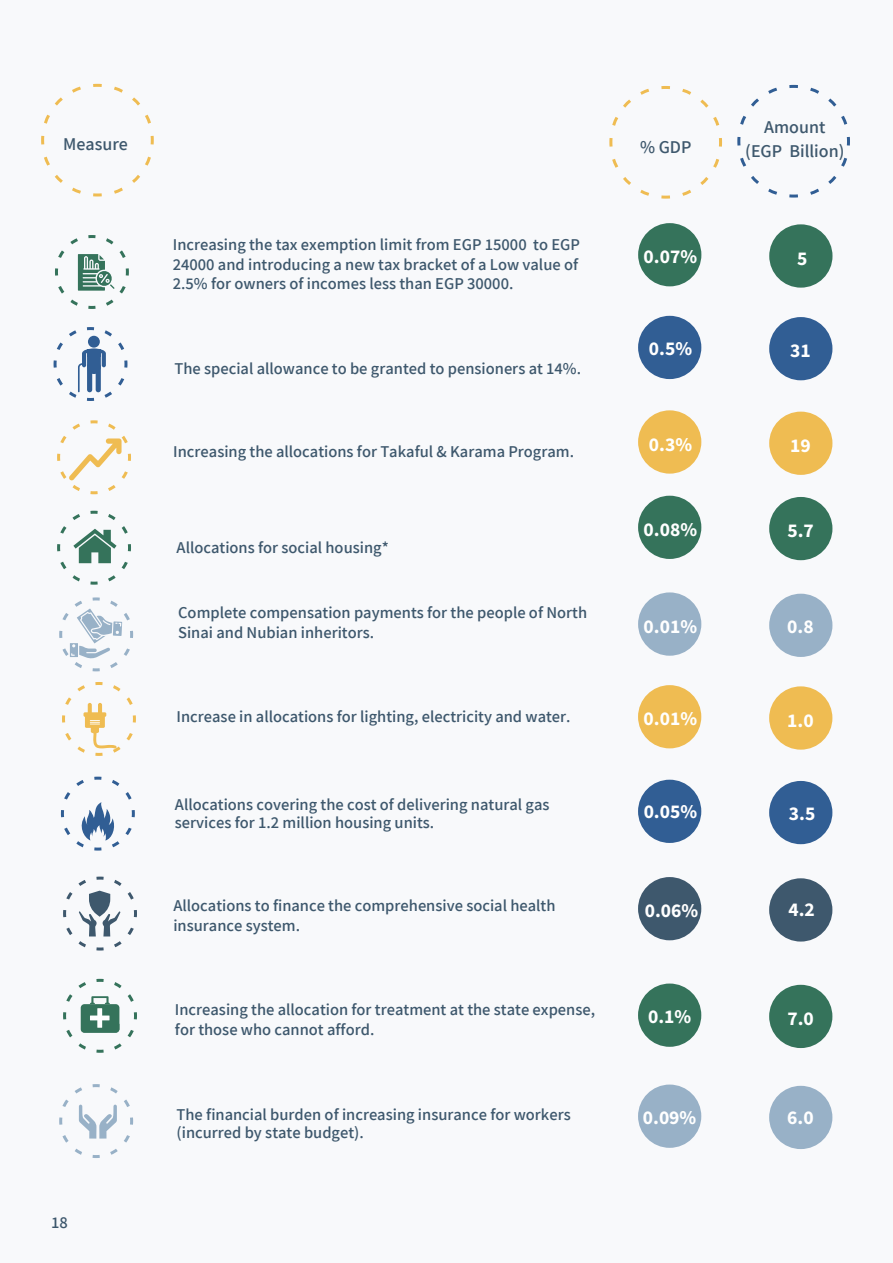
<style>
.page{position:relative;width:893px;height:1263px;background:#f8f9fb}
.page>*{position:absolute;margin:0;border:0;box-sizing:border-box;transform-origin:0 0}
.t1{font:700 19.5px "Mada";color:#fff}
.t2{font:18px "Mada";color:#3e586d}
.t3{font:16.5px/19.5px "Mada";color:#3e586d}
</style>
<div class="page">
<div style="left:638px;top:223px;width:63px;height:63px;background:#35735b;border-radius:50%"></div>
<div style="left:638px;top:592px;width:63px;height:64px;background:#98b1c7;border-radius:50%"></div>
<div style="left:638px;top:496px;width:63px;height:63px;background:#35735b;border-radius:50%"></div>
<div style="left:638px;top:877px;width:63px;height:63px;background:#3e586d;border-radius:50%"></div>
<div style="left:638px;top:983px;width:63px;height:64px;background:#35735b;border-radius:50%"></div>
<div style="left:638px;top:1084px;width:63px;height:64px;background:#98b1c7;border-radius:50%"></div>
<div style="left:638px;top:316px;width:63px;height:63px;background:#315e94;border-radius:50%"></div>
<div style="left:638px;top:685px;width:63px;height:63px;background:#efbc52;border-radius:50%"></div>
<div style="left:638px;top:410px;width:63px;height:64px;background:#efbc52;border-radius:50%"></div>
<div style="left:638px;top:780px;width:63px;height:63px;background:#315e94;border-radius:50%"></div>
<div style="left:769px;top:224px;width:63px;height:64px;background:#35735b;border-radius:50%"></div>
<div style="left:769px;top:594px;width:63px;height:63px;background:#98b1c7;border-radius:50%"></div>
<div style="left:769px;top:497px;width:63px;height:63px;background:#35735b;border-radius:50%"></div>
<div style="left:769px;top:878px;width:63px;height:63px;background:#3e586d;border-radius:50%"></div>
<div style="left:769px;top:985px;width:63px;height:63px;background:#35735b;border-radius:50%"></div>
<div style="left:769px;top:1086px;width:63px;height:63px;background:#98b1c7;border-radius:50%"></div>
<div style="left:769px;top:317px;width:63px;height:63px;background:#315e94;border-radius:50%"></div>
<div style="left:769px;top:686px;width:63px;height:64px;background:#efbc52;border-radius:50%"></div>
<div style="left:769px;top:412px;width:63px;height:63px;background:#efbc52;border-radius:50%"></div>
<div style="left:769px;top:781px;width:63px;height:63px;background:#315e94;border-radius:50%"></div>
<svg style="left:41px;top:83px;width:113px;height:114px"></svg>
<svg style="left:55px;top:235px;width:74px;height:74px"></svg>
<svg style="left:53px;top:327px;width:75px;height:74px"></svg>
<svg style="left:57px;top:420px;width:74px;height:75px"></svg>
<svg style="left:57px;top:510px;width:74px;height:75px"></svg>
<svg style="left:62px;top:682px;width:74px;height:74px"></svg>
<svg style="left:60px;top:776px;width:75px;height:75px"></svg>
<svg style="left:63px;top:978px;width:74px;height:75px"></svg>
<svg style="left:59px;top:1084px;width:75px;height:74px"></svg>
<svg style="left:609px;top:86px;width:113px;height:113px"></svg>
<svg style="left:737px;top:84px;width:113px;height:114px"></svg>
<svg style="left:59px;top:597px;width:75px;height:75px"></svg>
<svg style="left:63px;top:876px;width:74px;height:75px"></svg>
<p class="t2" style="left:63px;top:134px;width:66px">Measure</p>
<p class="t2" style="left:640px;top:137px;width:53px">% GDP</p>
<p class="t3" style="left:173px;top:236px;width:409px;text-align:justify">Increasing the tax exemption limit from EGP 15000 to EGP 24000 and introducing a new tax bracket of a Low value of 2.5% for owners of incomes less than EGP 30000.</p>
<p class="t3" style="left:174px;top:360px;width:408px">The special allowance to be granted to pensioners at 14%.</p>
<p class="t3" style="left:173px;top:443px;width:402px">Increasing the allocations for Takaful &amp; Karama Program.</p>
<p class="t3" style="left:177px;top:539px;width:214px">Allocations for social housing*</p>
<p class="t3" style="left:178px;top:604px;width:410px">Complete compensation payments for the people of North<br>Sinai and Nubian inheritors.</p>
<p class="t3" style="left:177px;top:708px;width:396px">Increase in allocations for lighting, electricity and water.</p>
<p class="t3" style="left:175px;top:797px;width:376px;line-height:18px">Allocations covering the cost of delivering natural gas services for 1.2 million housing units.</p>
<p class="t3" style="left:173px;top:897px;width:384px">Allocations to finance the comprehensive social health insurance system.</p>
<p class="t3" style="left:175px;top:1001px;width:422px">Increasing the allocation for treatment at the state expense, for those who cannot afford.</p>
<p class="t1" style="left:644px;top:246px;width:55px">0.07%</p>
<p class="t1" style="left:649px;top:338px;width:45px">0.5%</p>
<p class="t1" style="left:649px;top:433px;width:45px">0.3%</p>
<p class="t1" style="left:644px;top:518px;width:55px">0.08%</p>
<p class="t1" style="left:644px;top:615px;width:55px">0.01%</p>
<p class="t1" style="left:644px;top:707px;width:55px">0.01%</p>
<p class="t1" style="left:644px;top:801px;width:55px">0.05%</p>
<p class="t1" style="left:645px;top:900px;width:55px">0.06%</p>
<p class="t1" style="left:648px;top:1006px;width:45px">0.1%</p>
<p class="t2" style="left:764px;top:117px;width:63px">Amount</p>
<p class="t2" style="left:745px;top:141px;width:101px">(EGP Billion)</p>
<p class="t1" style="left:797px;top:247px;width:12px">5</p>
<p class="t1" style="left:790px;top:340px;width:22px">31</p>
<p class="t1" style="left:790px;top:434px;width:22px">19</p>
<p class="t1" style="left:787px;top:520px;width:28px">5.7</p>
<p class="t1" style="left:787px;top:616px;width:28px">0.8</p>
<p class="t1" style="left:787px;top:709px;width:28px">1.0</p>
<p class="t1" style="left:789px;top:802px;width:28px">3.5</p>
<p class="t1" style="left:788px;top:899px;width:28px">4.2</p>
<p class="t1" style="left:787px;top:1007px;width:28px">7.0</p>
<p class="t3" style="left:51px;top:1214px;width:18px">18</p>
<p class="t3" style="left:177px;top:1106px;width:396px;line-height:18px">The financial burden of increasing insurance for workers (incurred by state budget).</p>
<p class="t1" style="left:643px;top:1106px;width:55px">0.09%</p>
<p class="t1" style="left:787px;top:1107px;width:28px">6.0</p>
</div>
